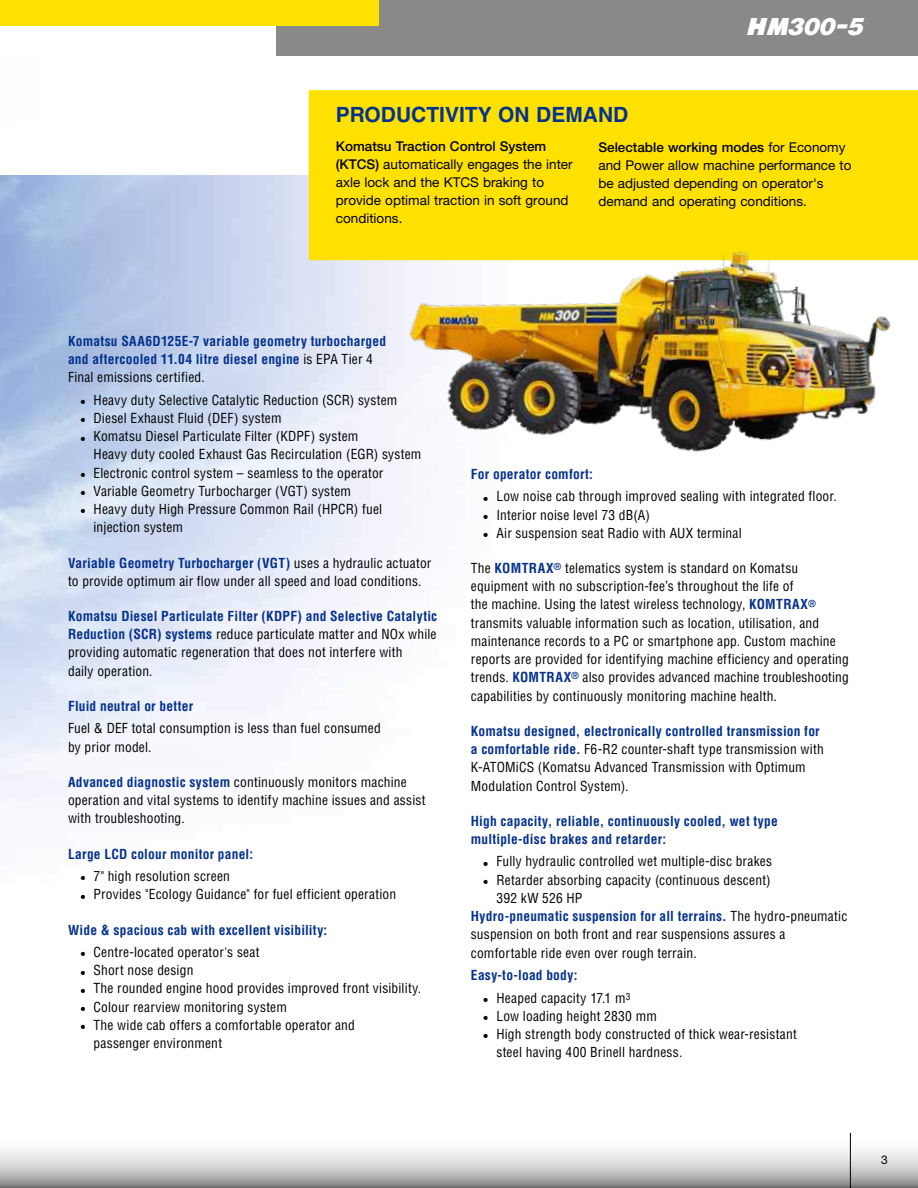
<style>
.page{position:relative;width:918px;height:1188px;background:#fff}
.page>*{position:absolute;margin:0;border:0;box-sizing:border-box;transform-origin:0 0}
.t1{font:italic 22.5px "Komatsu VI";letter-spacing:-.015em;color:#fff}
.t2{font:700 21px "Helvetica LT Std";color:#05328d}
.t3{font:condensed 13.5px/18.3px "Helvetica LT Std";letter-spacing:.015em;color:#000}
.t4{font:700 condensed 13.5px/18.1px "Helvetica LT Std";letter-spacing:.015em;color:#05328d}
.t5{font:13.5px/18px "Helvetica Neue LT Pro";color:#000}
.t6{font:12px "Helvetica Neue LT Pro";color:#000}
.s1{font-weight:500}
.s2{font-weight:400;color:#000}
.s3{font-weight:700;color:#05328d}
</style>
<div class="page">
<div style="left:276px;top:0;width:642px;height:55px;background:#898989"></div>
<div style="left:0;top:0;width:378px;height:25px;background:#ffe100"></div>
<div style="left:309px;top:90px;width:609px;height:170px;background:#ffe100"></div>
<img style="left:398px;top:227px;width:510px;height:230px">
<img style="left:0;top:287px;width:1px;height:698px">
<svg style="left:0;top:1133px;width:918px;height:55px"></svg>
<hr style="left:850px;top:1133px;width:1px;height:55px;background:#000">
<h1 class="t1" style="left:747px;top:15px;width:119px">HM300-5</h1>
<h2 class="t2" style="left:336px;top:102px;width:294px">PRODUCTIVITY ON DEMAND</h2>
<p class="t5" style="left:336px;top:137px;width:238px"><span class="s1">Komatsu Traction Control System (KTCS)</span> automatically engages the inter axle lock and the KTCS braking to provide optimal traction in soft ground conditions.</p>
<p class="t5" style="left:598px;top:138px;width:255px"><span class="s1">Selectable working modes</span> for Economy and Power allow machine performance to be adjusted depending on operator's demand and operating conditions.</p>
<p class="t4" style="left:68px;top:332px;width:320px">Komatsu SAA6D125E-7 variable geometry turbocharged and aftercooled 11.04 litre diesel engine <span class="s2">is EPA Tier 4<br>Final emissions certified.</span></p>
<p class="t3" style="left:81px;top:391px;width:318px">• Heavy duty Selective Catalytic Reduction (SCR) system</p>
<p class="t3" style="left:81px;top:409px;width:202px">• Diesel Exhaust Fluid (DEF) system</p>
<p class="t3" style="left:94px;top:427px;width:329px;text-indent:-13px">• Komatsu Diesel Particulate Filter (KDPF) system<br>Heavy duty cooled Exhaust Gas Recirculation (EGR) system</p>
<p class="t3" style="left:81px;top:464px;width:304px">• Electronic control system – seamless to the operator</p>
<p class="t3" style="left:81px;top:482px;width:272px">• Variable Geometry Turbocharger (VGT) system</p>
<p class="t3" style="left:94px;top:500px;width:290px;text-indent:-13px">• Heavy duty High Pressure Common Rail (HPCR) fuel injection system</p>
<p class="t3" style="left:68px;top:554px;width:365px"><span class="s3">Variable Geometry Turbocharger (VGT)</span> uses a hydraulic actuator to provide optimum air flow under all speed and load conditions.</p>
<p class="t3" style="left:68px;top:607px;width:371px"><span class="s3">Komatsu Diesel Particulate Filter (KDPF) and Selective Catalytic Reduction (SCR) systems</span> reduce particulate matter and NOx while providing automatic regeneration that does not interfere with<br>daily operation.</p>
<p class="t4" style="left:68px;top:697px;width:127px">Fluid neutral or better</p>
<p class="t3" style="left:68px;top:719px;width:314px">Fuel &amp; DEF total consumption is less than fuel consumed by prior model.</p>
<p class="t3" style="left:68px;top:773px;width:359px"><span class="s3">Advanced diagnostic system</span> continuously monitors machine operation and vital systems to identify machine issues and assist with troubleshooting.</p>
<p class="t4" style="left:68px;top:844px;width:187px">Large LCD colour monitor panel:</p>
<p class="t3" style="left:81px;top:867px;width:151px">• 7" high resolution screen</p>
<p class="t3" style="left:81px;top:885px;width:317px">• Provides "Ecology Guidance" for fuel efficient operation</p>
<p class="t4" style="left:68px;top:920px;width:261px">Wide &amp; spacious cab with excellent visibility:</p>
<p class="t3" style="left:81px;top:943px;width:180px">• Centre-located operator's seat</p>
<p class="t3" style="left:81px;top:961px;width:114px">• Short nose design</p>
<p class="t3" style="left:81px;top:979px;width:342px">• The rounded engine hood provides improved front visibility.</p>
<p class="t3" style="left:81px;top:998px;width:208px">• Colour rearview monitoring system</p>
<p class="t3" style="left:94px;top:1016px;width:263px;text-indent:-13px">• The wide cab offers a comfortable operator and passenger environment</p>
<p class="t4" style="left:471px;top:465px;width:124px">For operator comfort:</p>
<p class="t3" style="left:484px;top:487px;width:355px">• Low noise cab through improved sealing with integrated floor.</p>
<p class="t3" style="left:484px;top:505px;width:168px">• Interior noise level 73 dB(A)</p>
<p class="t3" style="left:484px;top:524px;width:260px">• Air suspension seat Radio with AUX terminal</p>
<p class="t3" style="left:471px;top:559px;width:380px">The <span class="s3">KOMTRAX</span><sup>®</sup> telematics system is standard on Komatsu equipment with no subscription-fee’s throughout the life of<br>the machine. Using the latest wireless technology, <span class="s3">KOMTRAX</span><sup>® </sup>transmits valuable information such as location, utilisation, and maintenance records to a PC or smartphone app. Custom machine reports are provided for identifying machine efficiency and operating trends. <span class="s3">KOMTRAX</span><sup>®</sup> also provides advanced machine troubleshooting capabilities by continuously monitoring machine health.</p>
<p class="t3" style="left:471px;top:722px;width:354px"><span class="s3">Komatsu designed, electronically controlled transmission for a comfortable ride.</span> F6-R2 counter-shaft type transmission with K-ATOMiCS (Komatsu Advanced Transmission with Optimum Modulation Control System).</p>
<p class="t4" style="left:471px;top:812px;width:308px">High capacity, reliable, continuously cooled, wet type multiple-disc brakes and retarder:</p>
<p class="t3" style="left:484px;top:852px;width:290px">• Fully hydraulic controlled wet multiple-disc brakes</p>
<p class="t3" style="left:484px;top:871px;width:288px">• Retarder absorbing capacity (continuous descent)</p>
<p class="t3" style="left:496px;top:889px;width:88px">392 kW 526 HP</p>
<p class="t4" style="left:471px;top:907px;width:378px">Hydro-pneumatic suspension for all terrains. <span class="s2">The hydro-pneumatic</span></p>
<p class="t3" style="left:471px;top:925px;width:316px">suspension on both front and rear suspensions assures a</p>
<p class="t3" style="left:471px;top:943px;width:227px">comfortable ride even over rough terrain.</p>
<p class="t4" style="left:471px;top:966px;width:108px">Easy-to-load body:</p>
<p class="t3" style="left:484px;top:988px;width:148px">• Heaped capacity 17.1 m<sup>3</sup></p>
<p class="t3" style="left:484px;top:1007px;width:175px">• Low loading height 2830 mm</p>
<p class="t3" style="left:496px;top:1025px;width:302px;text-indent:-13px">• High strength body constructed of thick wear-resistant steel having 400 Brinell hardness.</p>
<p class="t6" style="left:881px;top:1153px;width:8px">3</p>
</div>
